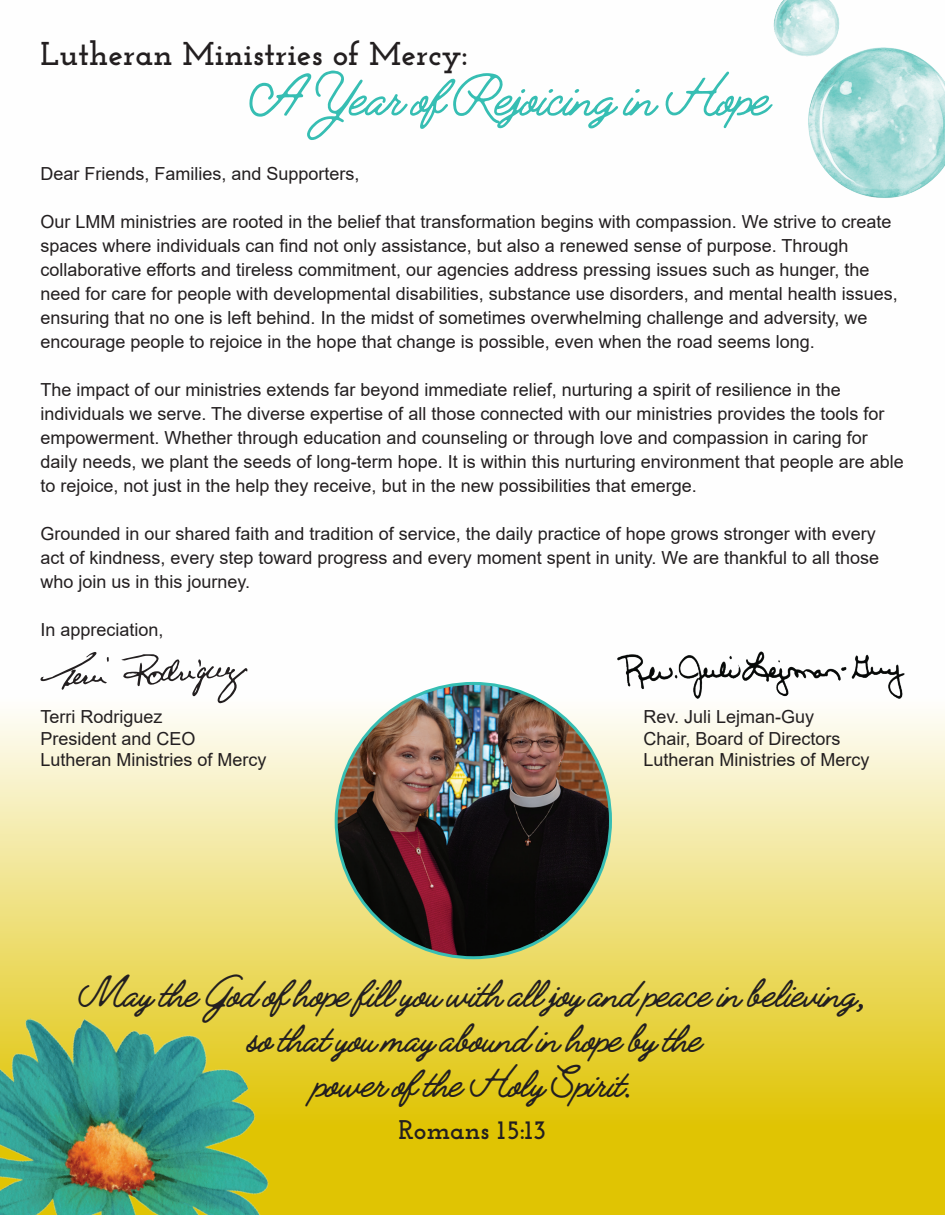
<style>
.page{position:relative;width:945px;height:1215px;background:#fff}
.page>*{position:absolute;margin:0;border:0;box-sizing:border-box;transform-origin:0 0}
.t1{font:60px "Jimmy Script";color:#36beb3}
.t2{font:45px/45px "Jimmy Script";color:#231f20;text-align:center}
.t3{font:700 33px "Josefin Slab";color:#231f20}
.t4{font:700 27px "Josefin Slab";color:#231f20}
.t5{font:18px/24px "Arial";color:#231f20}
</style>
<div class="page">
<svg style="left:0;top:651px;width:945px;height:564px;background:#edde75"></svg>
<svg style="left:121px;top:654px;width:126px;height:49px"></svg>
<svg style="left:40px;top:652px;width:69px;height:38px"></svg>
<img style="left:336px;top:683px;width:274px;height:275px;border-radius:137px">
<img style="left:0;top:989px;width:288px;height:226px">
<img style="left:808px;top:47px;width:137px;height:151px">
<img style="left:773px;top:0;width:68px;height:57px">
<img style="left:618px;top:652px;width:286px;height:46px">
<h3 class="t3" style="left:40px;top:35px;width:429px">Lutheran Ministries of Mercy:</h3>
<h1 class="t1" style="left:248px;top:58px;width:523px">A Year of Rejoicing in Hope</h1>
<p class="t5" style="left:40px;top:162px;width:321px">Dear Friends, Families, and Supporters,</p>
<p class="t5" style="left:40px;top:210px;width:859px">Our LMM ministries are rooted in the belief that transformation begins with compassion. We strive to create spaces where individuals can find not only assistance, but also a renewed sense of purpose. Through collaborative efforts and tireless commitment, our agencies address pressing issues such as hunger, the need for care for people with developmental disabilities, substance use disorders, and mental health issues, ensuring that no one is left behind. In the midst of sometimes overwhelming challenge and adversity, we encourage people to rejoice in the hope that change is possible, even when the road seems long.</p>
<p class="t5" style="left:40px;top:378px;width:865px">The impact of our ministries extends far beyond immediate relief, nurturing a spirit of resilience in the individuals we serve. The diverse expertise of all those connected with our ministries provides the tools for empowerment. Whether through education and counseling or through love and compassion in caring for daily needs, we plant the seeds of long-term hope. It is within this nurturing environment that people are able to rejoice, not just in the help they receive, but in the new possibilities that emerge.</p>
<p class="t5" style="left:40px;top:522px;width:840px">Grounded in our shared faith and tradition of service, the daily practice of hope grows stronger with every act of kindness, every step toward progress and every moment spent in unity. We are thankful to all those who join us in this journey.</p>
<p class="t5" style="left:40px;top:618px;width:125px">In appreciation,</p>
<p class="t5" style="left:40px;top:706px;width:228px;line-height:21.6px">Terri Rodriguez<br>President and CEO<br>Lutheran Ministries of Mercy</p>
<p class="t5" style="left:644px;top:706px;width:228px;line-height:21.6px">Rev. Juli Lejman-Guy<br>Chair, Board of Directors<br>Lutheran Ministries of Mercy</p>
<h2 class="t2" style="left:78px;top:972px;width:791px">May the God of hope fill you with all joy and peace in believing, so that you may abound in hope by the<br>power of the Holy Spirit.</h2>
<h3 class="t4" style="left:398px;top:1113px;width:150px">Romans 15:13</h3>
</div>
